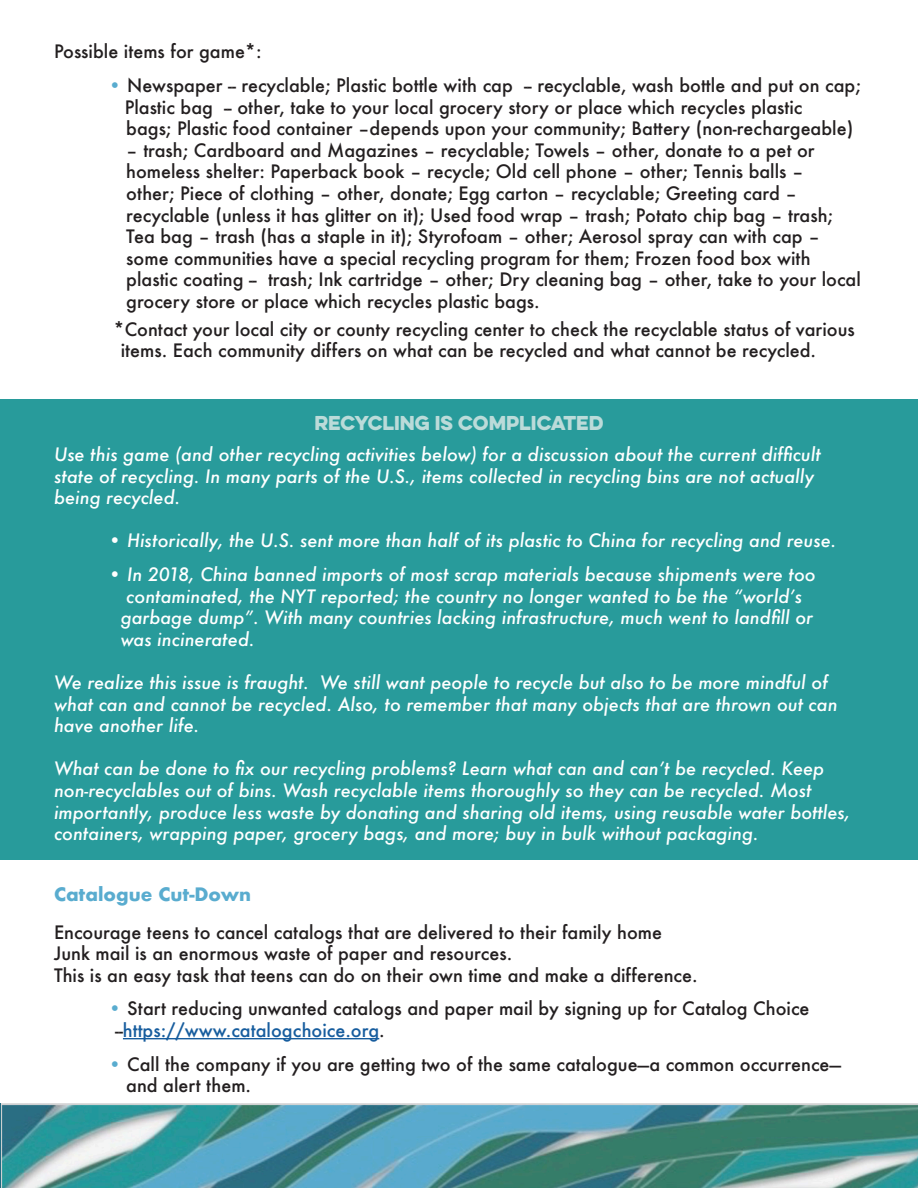
<style>
.page{position:relative;width:918px;height:1188px;background:#fff}
.page>*{position:absolute;margin:0;border:0;box-sizing:border-box;transform-origin:0 0}
.t1{font:500 18px/21.6px "Futura";color:#231f20}
.t2{font:italic 500 18px/21.6px "Futura";color:#fff}
.t3{font:18px "Eveleth Clean";color:#bbdbd9}
.t4{font:700 18px "Futura";color:#59accf}
.s1{color:#59accf}
.s2{font-style:normal}
.s3{color:#175d9e}
</style>
<div class="page">
<div style="left:0;top:400px;width:918px;height:460px;background:#289b9b"></div>
<hr style="left:123px;top:1038px;width:256px;height:1px;background:#175d9e">
<img style="left:1px;top:1104px;width:917px;height:84px">
<p class="t1" style="left:54px;top:41px;width:209px">Possible items for game*:</p>
<p class="t1" style="left:125px;top:74px;width:738px;text-indent:-17px"><span class="s1">•</span> Newspaper -- recyclable; Plastic bottle with cap -- recyclable, wash bottle and put on cap;<br>Plastic bag -- other, take to your local grocery story or place which recycles plastic<br>bags; Plastic food container –depends upon your community; Battery (non-rechargeable)</p>
<p class="t1" style="left:126px;top:139px;width:736px">– trash; Cardboard and Magazines – recyclable; Towels – other, donate to a pet or homeless shelter: Paperback book – recycle; Old cell phone – other; Tennis balls –<br>other; Piece of clothing – other, donate; Egg carton – recyclable; Greeting card – recyclable (unless it has glitter on it); Used food wrap – trash; Potato chip bag – trash; Tea bag – trash (has a staple in it); Styrofoam – other; Aerosol spray can with cap – some communities have a special recycling program for them; Frozen food box with plastic coating -- trash; Ink cartridge – other; Dry cleaning bag – other, take to your local grocery store or place which recycles plastic bags.</p>
<p class="t1" style="left:121px;top:318px;width:736px;text-indent:-7px">*Contact your local city or county recycling center to check the recyclable status of various items. Each community differs on what can be recycled and what cannot be recycled.</p>
<p class="t3" style="left:314px;top:409px;width:291px">RECYCLING IS COMPLICATED</p>
<p class="t2" style="left:54px;top:443px;width:768px">Use this game (and other recycling activities below) for a discussion about the current difficult state of recycling. In many parts of the U.S., items collected in recycling bins are not actually being recycled.</p>
<p class="t2" style="left:108px;top:530px;width:730px"><span class="s2">•</span> Historically, the U.S. sent more than half of its plastic to China for recycling and reuse.</p>
<p class="t2" style="left:108px;top:563px;width:709px;text-align:center"><span class="s2">•</span> In 2018, China banned imports of most scrap materials because shipments were too contaminated, the NYT reported; the country no longer wanted to be the “world’s garbage dump”. With many countries lacking infrastructure, much went to landfill or</p>
<p class="t2" style="left:121px;top:628px;width:136px">was incinerated.</p>
<p class="t2" style="left:54px;top:671px;width:785px">We realize this issue is fraught. We still want people to recycle but also to be more mindful of what can and cannot be recycled. Also, to remember that many objects that are thrown out can have another life.</p>
<p class="t2" style="left:54px;top:758px;width:798px">What can be done to fix our recycling problems? Learn what can and can’t be recycled. Keep non-recyclables out of bins. Wash recyclable items thoroughly so they can be recycled. Most importantly, produce less waste by donating and sharing old items, using reusable water bottles, containers, wrapping paper, grocery bags, and more; buy in bulk without packaging.</p>
<p class="t4" style="left:54px;top:882px;width:199px">Catalogue Cut-Down</p>
<p class="t1" style="left:54px;top:921px;width:610px">Encourage teens to cancel catalogs that are delivered to their family home</p>
<p class="t1" style="left:54px;top:942px;width:460px">Junk mail is an enormous waste of paper and resources.</p>
<p class="t1" style="left:54px;top:964px;width:645px">This is an easy task that teens can do on their own time and make a difference.</p>
<p class="t1" style="left:115px;top:998px;width:696px;text-indent:-7px"><span class="s1">•</span> Start reducing unwanted catalogs and paper mail by signing up for Catalog Choice --<span class="s3">https://www.catalogchoice.org</span>.</p>
<p class="t1" style="left:126px;top:1053px;width:717px;text-indent:-18px"><span class="s1">•</span> Call the company if you are getting two of the same catalogue—a common occurrence— and alert them.</p>
</div>
